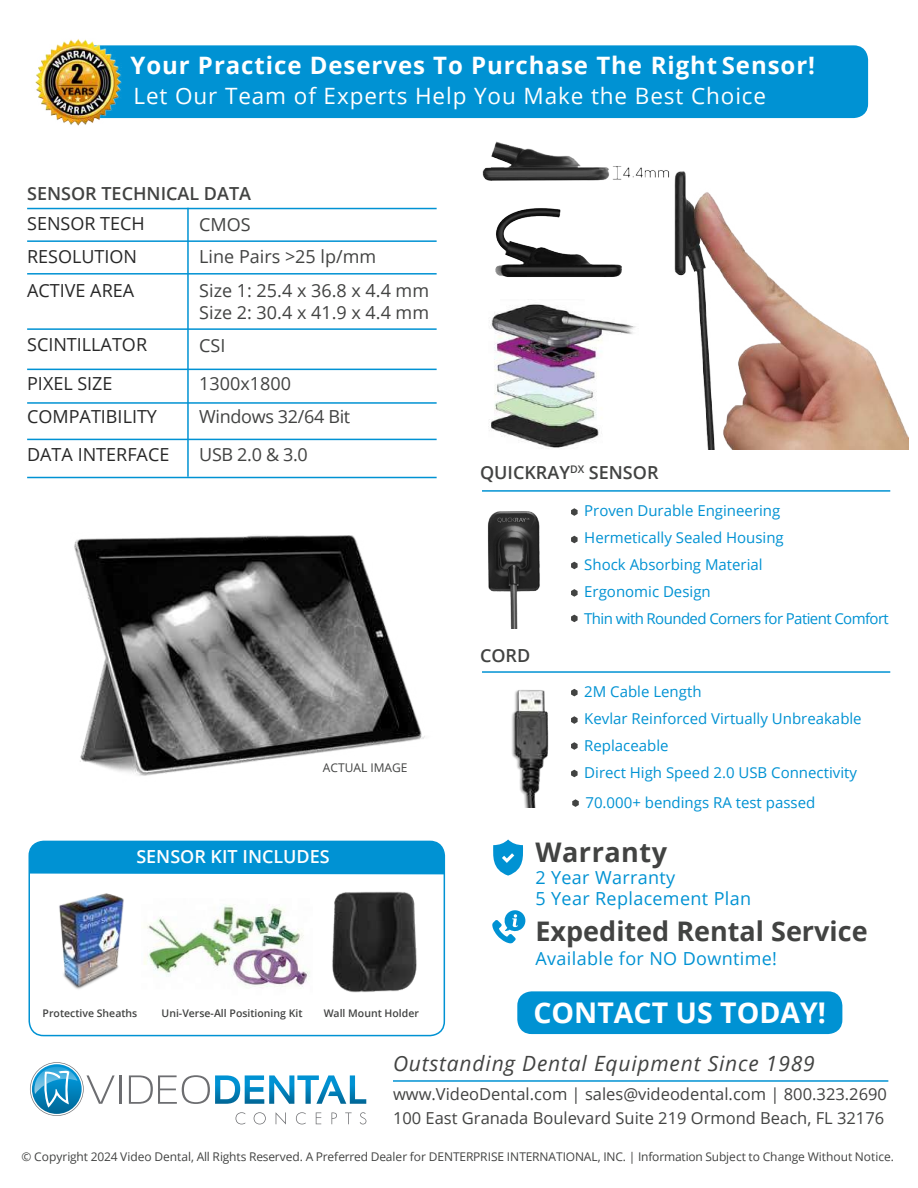
<style>
.page{position:relative;width:918px;height:1188px;background:#fff}
.page>*{position:absolute;margin:0;border:0;box-sizing:border-box;transform-origin:0 0}
.t1{font:700 28.5px "Open Sans";color:#fff}
.t2{font:700 27px "Open Sans";color:#424342}
.t3{font:700 27px "Open Sans";letter-spacing:.02em;color:#424342}
.t4{font:700 24px "Open Sans";letter-spacing:.04em;color:#fff}
.t5{font:22.5px "Open Sans";letter-spacing:.04em;color:#fff}
.t6{font:italic 21px "Open Sans";letter-spacing:.04em;color:#424342}
.t7{font:18px/34.7px "Open Sans";color:#282828}
.t8{font:18px/37.8px "Open Sans";color:#424342}
.t9{font:18px/21.6px "Open Sans";letter-spacing:.02em;color:#0092d3}
.t10{font:600 18px "Open Sans";color:#424342}
.t11{font:18px/37.3px "Open Sans";letter-spacing:-.02em;color:#424342}
.t12{font:600 18px "Open Sans";color:#fff}
.t13{font:16.5px/23.7px "Open Sans";color:#424342}
.t14{font:15px/27px "Open Sans";color:#0092d3}
.t15{font:12px "Open Sans";color:#424342}
.t16{font:600 10.5px "Open Sans";color:#424342}
</style>
<div class="page">
<img style="left:74px;top:535px;width:351px;height:241px">
<img style="left:674px;top:171px;width:235px;height:279px">
<hr style="left:119px;top:1075px;width:3px;height:29px;background:#6d6e71">
<svg style="left:129px;top:1075px;width:237px;height:29px"></svg>
<svg style="left:236px;top:1112px;width:9px;height:12px"></svg>
<svg style="left:254px;top:1112px;width:12px;height:12px"></svg>
<svg style="left:276px;top:1112px;width:10px;height:13px"></svg>
<svg style="left:296px;top:1112px;width:10px;height:12px"></svg>
<svg style="left:316px;top:1112px;width:5px;height:12px"></svg>
<svg style="left:331px;top:1112px;width:6px;height:12px"></svg>
<svg style="left:345px;top:1112px;width:7px;height:12px"></svg>
<svg style="left:360px;top:1112px;width:6px;height:12px"></svg>
<svg style="left:30px;top:1062px;width:85px;height:54px"></svg>
<svg style="left:34px;top:1067px;width:44px;height:27px"></svg>
<hr style="left:393px;top:1080px;width:495px;height:2px;background:#0092d3">
<hr style="left:482px;top:490px;width:408px;height:2px;background:#0092d3">
<hr style="left:482px;top:671px;width:408px;height:2px;background:#0092d3">
<img style="left:512px;top:690px;width:37px;height:117px">
<svg style="left:571px;top:508px;width:7px;height:8px"></svg>
<svg style="left:571px;top:689px;width:7px;height:7px"></svg>
<svg style="left:571px;top:536px;width:7px;height:7px"></svg>
<svg style="left:571px;top:716px;width:7px;height:8px"></svg>
<svg style="left:571px;top:562px;width:7px;height:7px"></svg>
<svg style="left:571px;top:742px;width:7px;height:8px"></svg>
<svg style="left:571px;top:589px;width:7px;height:8px"></svg>
<svg style="left:571px;top:615px;width:7px;height:7px"></svg>
<svg style="left:571px;top:770px;width:7px;height:7px"></svg>
<div style="left:78px;top:45px;width:790px;height:73px;background:#0092d3;border-radius:14px"></div>
<div style="left:28px;top:841px;width:417px;height:195px;border:2px solid #0092d3;border-radius:14px"></div>
<div style="left:29px;top:841px;width:415px;height:33px;background:#0092d3"></div>
<hr style="left:27px;top:208px;width:410px;height:1px;background:#0092d3">
<hr style="left:27px;top:240px;width:410px;height:2px;background:#0092d3">
<hr style="left:27px;top:273px;width:410px;height:2px;background:#0092d3">
<hr style="left:27px;top:328px;width:410px;height:2px;background:#0092d3">
<hr style="left:27px;top:369px;width:410px;height:1px;background:#0092d3">
<hr style="left:27px;top:402px;width:410px;height:2px;background:#0092d3">
<hr style="left:27px;top:439px;width:410px;height:1px;background:#0092d3">
<hr style="left:27px;top:477px;width:410px;height:1px;background:#0092d3">
<hr style="left:187px;top:208px;width:2px;height:269px;background:#0092d3">
<img style="left:59px;top:893px;width:65px;height:96px">
<img style="left:332px;top:891px;width:85px;height:102px">
<svg style="left:493px;top:839px;width:30px;height:37px"></svg>
<svg style="left:492px;top:910px;width:34px;height:33px"></svg>
<div style="left:517px;top:991px;width:325px;height:43px;background:#0092d3;border-radius:14px"></div>
<img style="left:495px;top:208px;width:127px;height:69px">
<img style="left:482px;top:141px;width:187px;height:40px">
<img style="left:487px;top:511px;width:53px;height:117px">
<svg style="left:572px;top:799px;width:7px;height:8px"></svg>
<img style="left:35px;top:39px;width:95px;height:87px">
<img style="left:144px;top:904px;width:166px;height:83px">
<img style="left:488px;top:304px;width:148px;height:144px">
<h3 class="t4" style="left:131px;top:49px;width:686px">Your Practice Deserves To Purchase The Right Sensor!</h3>
<h3 class="t5" style="left:134px;top:80px;width:634px">Let Our Team of Experts Help You Make the Best Choice</h3>
<p class="t10" style="left:27px;top:181px;width:225px">SENSOR TECHNICAL DATA</p>
<p class="t7" style="left:27px;top:206px;width:119px">SENSOR TECH</p>
<p class="t8" style="left:199px;top:206px;width:53px">CMOS</p>
<p class="t7" style="left:27px;top:238px;width:112px">RESOLUTION<br>ACTIVE AREA</p>
<p class="t8" style="left:199px;top:237px;width:178px">Line Pairs &gt;25 lp/mm</p>
<p class="t8" style="left:199px;top:280px;width:231px;line-height:21.6px">Size 1: 25.4 x 36.8 x 4.4 mm<br>Size 2: 30.4 x 41.9 x 4.4 mm</p>
<p class="t7" style="left:27px;top:327px;width:121px">SCINTILLATOR</p>
<p class="t7" style="left:27px;top:366px;width:87px">PIXEL SIZE</p>
<p class="t7" style="left:27px;top:398px;width:144px;line-height:37.3px">COMPATIBILITY<br>DATA INTERFACE</p>
<p class="t8" style="left:199px;top:327px;width:93px">CSI<br>1300x1800</p>
<p class="t11" style="left:199px;top:398px;width:152px">Windows 32/64 Bit<br>USB 2.0 &amp; 3.0</p>
<p class="t15" style="left:323px;top:759px;width:86px">ACTUAL IMAGE</p>
<p class="t12" style="left:136px;top:844px;width:195px">SENSOR KIT INCLUDES</p>
<p class="t16" style="left:43px;top:1006px;width:96px">Protective Sheaths</p>
<p class="t16" style="left:162px;top:1006px;width:142px">Uni-Verse-All Positioning Kit</p>
<p class="t16" style="left:324px;top:1006px;width:97px">Wall Mount Holder</p>
<p class="t10" style="left:480px;top:460px;width:180px">QUICKRAY<sup>DX</sup> SENSOR</p>
<p class="t14" style="left:584px;top:497px;width:306px">Proven Durable Engineering<br>Hermetically Sealed Housing<br>Shock Absorbing Material<br>Ergonomic Design<br>Thin with Rounded Corners for Patient Comfort</p>
<p class="t10" style="left:480px;top:643px;width:52px">CORD</p>
<p class="t14" style="left:584px;top:678px;width:279px">2M Cable Length<br>Kevlar Reinforced Virtually Unbreakable<br>Replaceable<br>Direct High Speed 2.0 USB Connectivity</p>
<p class="t14" style="left:585px;top:789px;width:231px">70.000+ bendings RA test passed</p>
<h2 class="t3" style="left:535px;top:833px;width:133px">Warranty</h2>
<p class="t9" style="left:535px;top:866px;width:217px">2 Year Warranty<br>5 Year Replacement Plan</p>
<h2 class="t2" style="left:535px;top:912px;width:334px">Expedited Rental Service</h2>
<p class="t9" style="left:535px;top:947px;width:243px">Available for NO Downtime!</p>
<h1 class="t1" style="left:533px;top:992px;width:294px">CONTACT US TODAY!</h1>
<h3 class="t6" style="left:393px;top:1049px;width:423px">Outstanding Dental Equipment Since 1989</h3>
<p class="t13" style="left:393px;top:1082px;width:496px">www.VideoDental.com | sales@videodental.com | 800.323.2690<br>100 East Granada Boulevard Suite 219 Ormond Beach, FL 32176</p>
<p class="t15" style="left:22px;top:1149px;width:874px">© Copyright 2024 Video Dental, All Rights Reserved. A Preferred Dealer for DENTERPRISE INTERNATIONAL, INC. | Information Subject to Change Without Notice.</p>
</div>
